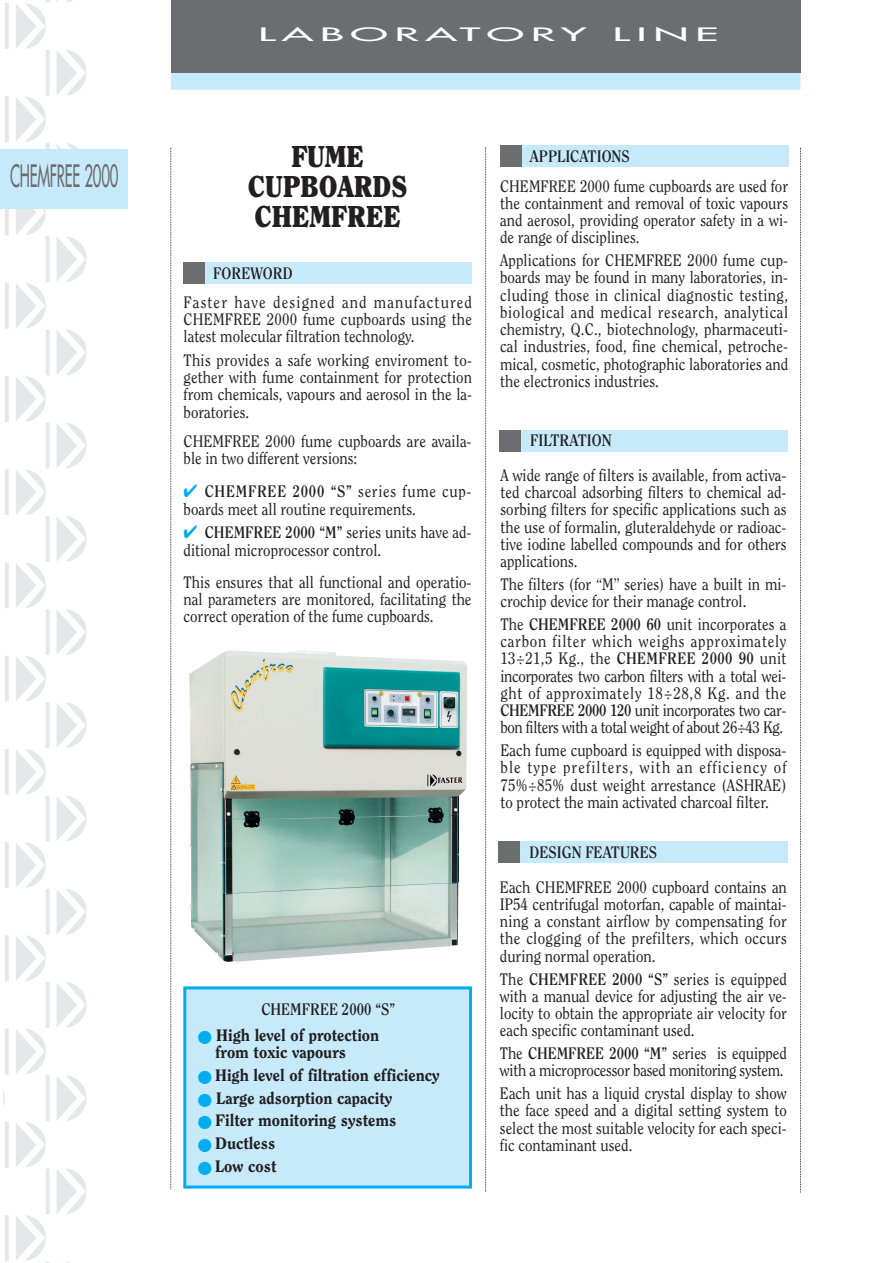
<style>
.page{position:relative;width:893px;height:1263px;background:#fff}
.page>*{position:absolute;margin:0;border:0;box-sizing:border-box;transform-origin:0 0}
.t1{font:900 30px/30px "Clearface";color:#231f20;text-align:center;scale:.87 1}
.t2{font:30px "Futura";letter-spacing:-.01em;color:#6c6d70;scale:.5 1}
.t3{font:18px "Futura";letter-spacing:.145em;color:#fff;scale:2.5 1}
.t4{font:16.5px/17.2px "Clearface";color:#231f20;text-align:justify;scale:.9 1}
.t5{font:800 16.5px/16.5px "Clearface";color:#231f20}
.t6{font:16.5px/17.2px "Clearface";letter-spacing:-.02em;color:#231f20;scale:.9 1}
.t7{font:700 16.5px "Clearface";color:#231f20;scale:.9 1}
.s1{color:#00aeef}
.s2{font-weight:700}
.s3{font-family:"European Pi Three";font-weight:400;font-size:13.5px;color:#00aeef}
</style>
<div class="page">
<img style="left:189px;top:650px;width:278px;height:312px">
<div style="left:171px;top:72px;width:629px;height:18px;background:#c6eafa"></div>
<div style="left:171px;top:0;width:629px;height:72px;background:#6c6d70"></div>
<div style="left:498px;top:841px;width:289px;height:22px;background:#c6eafa"></div>
<div style="left:498px;top:841px;width:22px;height:22px;background:#6c6d70"></div>
<div style="left:499px;top:430px;width:288px;height:22px;background:#c6eafa"></div>
<div style="left:499px;top:430px;width:21px;height:22px;background:#6c6d70"></div>
<div style="left:184px;top:263px;width:288px;height:21px;background:#c6eafa"></div>
<div style="left:184px;top:263px;width:21px;height:21px;background:#6c6d70"></div>
<svg style="left:170px;top:148px;width:1px;height:1042px"></svg>
<svg style="left:485px;top:147px;width:1px;height:1045px"></svg>
<svg style="left:800px;top:148px;width:1px;height:1045px"></svg>
<svg style="left:57px;top:50px;width:30px;height:45px"></svg>
<svg style="left:57px;top:143px;width:22px;height:6px"></svg>
<svg style="left:57px;top:236px;width:30px;height:46px"></svg>
<svg style="left:57px;top:329px;width:30px;height:46px"></svg>
<svg style="left:57px;top:423px;width:30px;height:45px"></svg>
<svg style="left:57px;top:516px;width:30px;height:46px"></svg>
<svg style="left:57px;top:609px;width:30px;height:46px"></svg>
<svg style="left:57px;top:702px;width:30px;height:46px"></svg>
<svg style="left:57px;top:796px;width:30px;height:45px"></svg>
<svg style="left:57px;top:889px;width:30px;height:45px"></svg>
<svg style="left:57px;top:982px;width:30px;height:46px"></svg>
<svg style="left:57px;top:1075px;width:30px;height:46px"></svg>
<svg style="left:57px;top:1168px;width:30px;height:46px"></svg>
<svg style="left:16px;top:0;width:34px;height:1263px"></svg>
<div style="left:1px;top:149px;width:127px;height:59px;background:#c6eafa"></div>
<div style="left:1px;top:988px;width:17px;height:36px;background:#fff"></div>
<svg style="left:1px;top:3px;width:8px;height:1258px"></svg>
<div style="left:185px;top:988px;width:285px;height:199px;background:#c6eafa"></div>
<div style="left:183px;top:986px;width:289px;height:203px;border:3px solid #00aeef"></div>
<div style="left:500px;top:145px;width:289px;height:21px;background:#c6eafa"></div>
<div style="left:500px;top:145px;width:22px;height:21px;background:#6c6d70"></div>
<h1 class="t2" style="left:10px;top:161px;width:218px">CHEMFREE 2000</h1>
<p class="t3" style="left:258px;top:26px;width:133px">LABORATORY</p>
<p class="t3" style="left:612px;top:26px;width:44px">LINE</p>
<h1 class="t1" style="left:248px;top:144px;width:185px">FUME<br>CUPBOARDS<br>CHEMFREE</h1>
<p class="t7" style="left:213px;top:266px;width:90px">FOREWORD</p>
<p class="t4" style="left:184px;top:295px;width:322px">Faster have designed and manufactured CHEMFREE 2000 fume cupboards using the latest molecular filtration technology.</p>
<p class="t4" style="left:184px;top:353px;width:322px">This provides a safe working enviroment to&shy;gether with fume containment for protection from chemicals, vapours and aerosol in the la&shy;boratories.</p>
<p class="t4" style="left:184px;top:434px;width:321px">CHEMFREE 2000 fume cupboards are availa&shy;ble in two different versions:</p>
<p class="t4" style="left:184px;top:484px;width:321px"><span class="s1">✔</span> <span class="s2">CHEMFREE 2000 “S”</span> series fume cup&shy;boards meet all routine requirements.</p>
<p class="t4" style="left:184px;top:525px;width:321px"><span class="s1">✔</span> <span class="s2">CHEMFREE 2000 “M”</span> series units have ad&shy;ditional microprocessor control.</p>
<p class="t4" style="left:184px;top:574px;width:321px">This ensures that all functional and operatio&shy;nal parameters are monitored, facilitating the correct operation of the fume cupboards.</p>
<p class="t7" style="left:261px;top:1003px;width:150px">CHEMFREE 2000 “S”</p>
<p class="t5" style="left:215px;top:1028px;width:166px;text-indent:-17px"><span class="s3">-</span> High level of protection from toxic vapours</p>
<p class="t5" style="left:198px;top:1068px;width:243px"><span class="s3">-</span> High level of filtration efficiency</p>
<p class="t5" style="left:198px;top:1091px;width:196px"><span class="s3">-</span> Large adsorption capacity</p>
<p class="t5" style="left:198px;top:1114px;width:200px"><span class="s3">-</span> Filter monitoring systems</p>
<p class="t5" style="left:198px;top:1136px;width:79px"><span class="s3">-</span> Ductless</p>
<p class="t5" style="left:198px;top:1159px;width:80px"><span class="s3">-</span> Low cost</p>
<p class="t7" style="left:530px;top:149px;width:112px">APPLICATIONS</p>
<p class="t4" style="left:500px;top:178px;width:321px">CHEMFREE 2000 fume cupboards are used for the containment and removal of toxic vapours and aerosol, providing operator safety in a wi&shy;de range of disciplines.</p>
<p class="t4" style="left:500px;top:253px;width:321px">Applications for CHEMFREE 2000 fume cup&shy;boards may be found in many laboratories, in&shy;cluding those in clinical diagnostic testing, biological and medical research, analytical chemistry, Q.C., biotechnology, pharmaceuti&shy;cal industries, food, fine chemical, petroche&shy;mical, cosmetic, photographic laboratories and the electronics industries.</p>
<p class="t7" style="left:530px;top:434px;width:92px">FILTRATION</p>
<p class="t4" style="left:500px;top:468px;width:319px">A wide range of filters is available, from activa&shy;ted charcoal adsorbing filters to chemical ad&shy;sorbing filters for specific applications such as the use of formalin, gluteraldehyde or radioac&shy;tive iodine labelled compounds and for others applications.</p>
<p class="t4" style="left:500px;top:577px;width:319px">The filters (for “M” series) have a built in mi&shy;crochip device for their manage control.</p>
<p class="t4" style="left:500px;top:617px;width:319px">The <span class="s2">CHEMFREE 2000 60</span> unit incorporates a carbon filter which weighs approximately 13÷21,5 Kg., the <span class="s2">CHEMFREE 2000 90</span> unit incorporates two carbon filters with a total wei&shy;ght of approximately 18÷28,8 Kg. and the <span class="s2">CHEMFREE 2000 120</span> unit incorporates two car&shy;bon filters with a total weight of about 26÷43 Kg.</p>
<p class="t4" style="left:500px;top:743px;width:319px">Each fume cupboard is equipped with disposa&shy;ble type prefilters, with an efficiency of 75%÷85% dust weight arrestance (ASHRAE) to protect the main activated charcoal filter.</p>
<p class="t7" style="left:529px;top:846px;width:143px">DESIGN FEATURES</p>
<p class="t4" style="left:500px;top:879px;width:320px">Each CHEMFREE 2000 cupboard contains an IP54 centrifugal motorfan, capable of maintai&shy;ning a constant airflow by compensating for the clogging of the prefilters, which occurs during normal operation.</p>
<p class="t4" style="left:500px;top:971px;width:320px">The <span class="s2">CHEMFREE 2000 “S”</span> series is equipped with a manual device for adjusting the air ve&shy;locity to obtain the appropriate air velocity for each specific contaminant used.</p>
<p class="t6" style="left:500px;top:1046px;width:320px">The <span class="s2">CHEMFREE 2000 “M”</span> series is equipped with a microprocessor based monitoring system.</p>
<p class="t4" style="left:500px;top:1086px;width:320px">Each unit has a liquid crystal display to show the face speed and a digital setting system to select the most suitable velocity for each speci&shy;fic contaminant used.</p>
</div>
